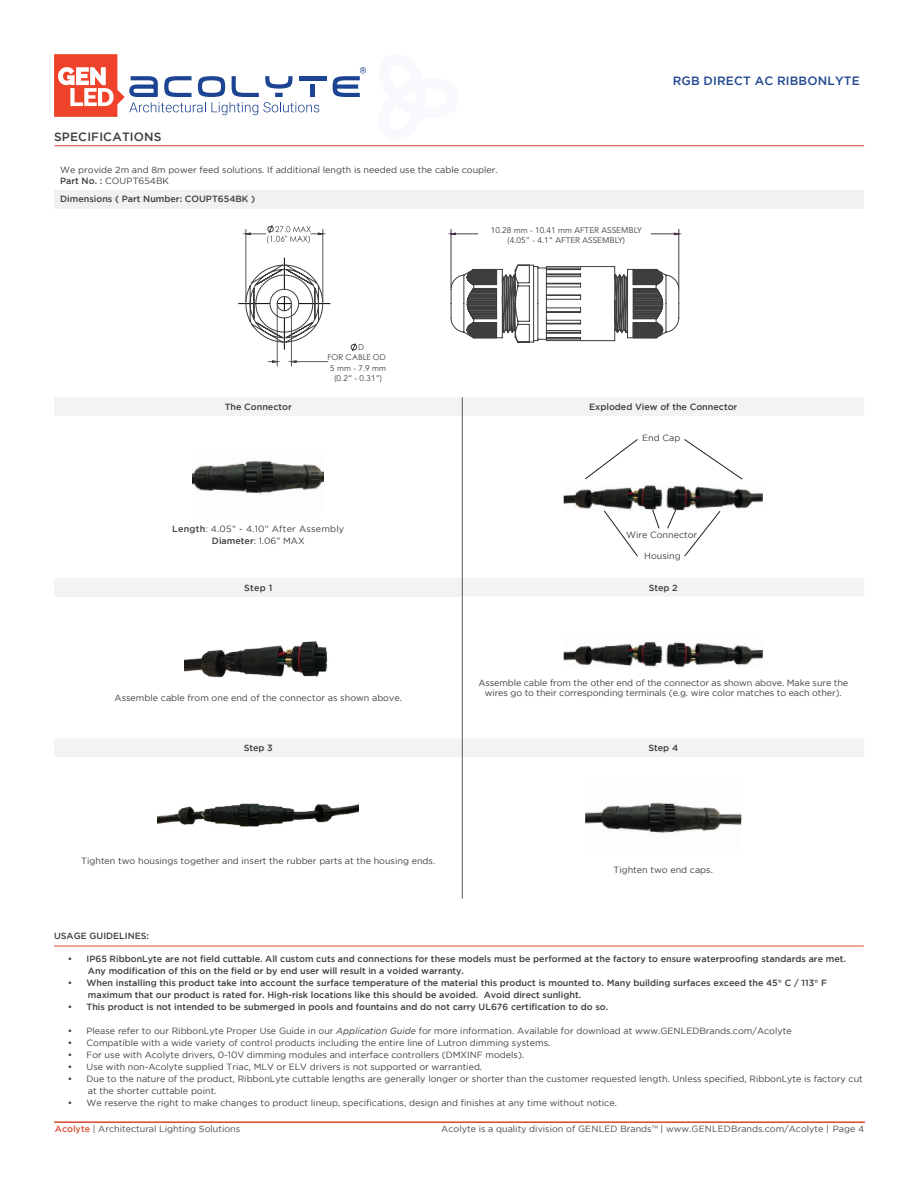
<style>
.page{position:relative;width:918px;height:1188px;background:#fff}
.page>*{position:absolute;margin:0;border:0;box-sizing:border-box;transform-origin:0 0}
.t1{font:500 12px "Gotham";letter-spacing:.015em;color:#21478e}
.t2{font:500 12px "Gotham";letter-spacing:.015em;color:#3e3e3f}
.Table_body_text{font:9px/10.8px "Gotham";color:#3e3e3f;text-align:center}
.Bullet_points{font:500 9px/12px "Gotham";color:#3e3e3f}
.t3{font:9px "Gotham";color:#494a4a}
.Table_body_text-2{font:9px "Gotham";letter-spacing:.025em;color:#3e3e3f}
.Table_body_text-3{font:500 9px "Gotham";color:#3e3e3f}
.t4{font:8.25px "Avenir";color:#3e3e3f}
.t5{font:8.1px/9.6px "Century Gothic";color:#3e3e3f}
.s1{font-weight:500}
.s2{font-style:italic}
.s3{font-weight:500;color:#dc5236}
.s4{color:#57585a}
</style>
<div class="page">
<hr style="left:54px;top:145px;width:810px;height:1px;background:#dc5236">
<svg style="left:54px;top:54px;width:265px;height:63px"></svg>
<div style="left:310px;top:85px;width:5px;height:12px;background:#1c4492"></div>
<hr style="left:299px;top:76px;width:27px;height:4px;background:#1c4492">
<svg style="left:333px;top:67px;width:33px;height:30px"></svg>
<hr style="left:54px;top:1122px;width:811px;height:1px;background:#dc5236">
<div style="left:54px;top:190px;width:810px;height:18px;background:#f0f1f2"></div>
<svg style="left:54px;top:578px;width:810px;height:179px"></svg>
<div style="left:55px;top:397px;width:809px;height:19px;background:#f2f3f4"></div>
<hr style="left:462px;top:416px;width:1px;height:162px;background:#57585a">
<svg style="left:462px;top:578px;width:1px;height:19px"></svg>
<hr style="left:462px;top:597px;width:1px;height:141px;background:#57585a">
<svg style="left:462px;top:738px;width:1px;height:19px"></svg>
<hr style="left:462px;top:757px;width:1px;height:142px;background:#57585a">
<hr style="left:239px;top:303px;width:31px;height:1px;background:#000">
<hr style="left:679px;top:229px;width:1px;height:59px;background:#3e3e3f">
<svg style="left:245px;top:225px;width:434px;height:142px"></svg>
<img style="left:193px;top:460px;width:131px;height:34px">
<img style="left:564px;top:485px;width:199px;height:26px">
<svg style="left:684px;top:439px;width:59px;height:41px"></svg>
<svg style="left:585px;top:439px;width:53px;height:41px"></svg>
<svg style="left:652px;top:509px;width:8px;height:20px"></svg>
<svg style="left:603px;top:510px;width:35px;height:47px"></svg>
<svg style="left:684px;top:510px;width:37px;height:47px"></svg>
<svg style="left:667px;top:509px;width:10px;height:20px"></svg>
<img style="left:184px;top:633px;width:148px;height:51px">
<img style="left:564px;top:638px;width:199px;height:30px">
<img style="left:158px;top:803px;width:201px;height:24px">
<img style="left:585px;top:802px;width:156px;height:31px">
<div style="left:330px;top:363px;width:57px;height:20px;background:#fff"></div>
<hr style="left:54px;top:946px;width:810px;height:1px;background:#dc5235">
<p class="t2" style="left:54px;top:129px;width:109px">SPECIFICATIONS</p>
<p class="Table_body_text" style="left:60px;top:164px;width:439px">We provide 2m and 8m power feed solutions. If additional length is needed use the cable coupler.</p>
<p class="Table_body_text" style="left:60px;top:175px;width:110px"><span class="s1">Part No. :</span> COUPT654BK</p>
<p class="Bullet_points" style="left:60px;top:193px;width:196px">Dimensions ( Part Number: COUPT654BK )</p>
<p class="t4" style="left:491px;top:225px;width:152px">10.28 mm - 10.41 mm AFTER ASSEMBLY</p>
<p class="t4" style="left:508px;top:235px;width:119px">(4.05” - 4.1” AFTER ASSEMBLY)</p>
<h1 class="t1" style="left:673px;top:74px;width:189px">RGB DIRECT AC RIBBONLYTE</h1>
<p class="t5" style="left:328px;top:342px;width:60px;text-indent:31px">D<br>FOR CABLE OD</p>
<p class="t4" style="left:330px;top:364px;width:58px">5 mm - 7.9 mm</p>
<p class="t4" style="left:334px;top:374px;width:49px">(0.2” - 0.31”)</p>
<p class="Bullet_points" style="left:225px;top:401px;width:69px">The Connector</p>
<p class="Bullet_points" style="left:589px;top:401px;width:150px">Exploded View of the Connector</p>
<p class="Table_body_text-2" style="left:172px;top:523px;width:173px"><span class="s1">Length</span>: 4.05” - 4.10” After Assembly</p>
<p class="Table_body_text" style="left:212px;top:535px;width:94px"><span class="s1">Diameter</span>: 1.06” MAX</p>
<p class="Table_body_text" style="left:642px;top:433px;width:40px">End Cap</p>
<p class="Table_body_text" style="left:626px;top:529px;width:73px">Wire Connector</p>
<p class="Table_body_text" style="left:644px;top:550px;width:38px">Housing</p>
<p class="Table_body_text-3" style="left:244px;top:582px;width:30px">Step 1</p>
<p class="Bullet_points" style="left:649px;top:581px;width:31px">Step 2</p>
<p class="Table_body_text" style="left:115px;top:693px;width:289px">Assemble cable from one end of the connector as shown above.</p>
<p class="Table_body_text" style="left:478px;top:677px;width:371px">Assemble cable from the other end of the connector as shown above. Make sure the wires go to their corresponding terminals (e.g. wire color matches to each other).</p>
<p class="Bullet_points" style="left:244px;top:741px;width:31px">Step 3</p>
<p class="Bullet_points" style="left:648px;top:741px;width:31px">Step 4</p>
<p class="Table_body_text" style="left:81px;top:855px;width:355px">Tighten two housings together and insert the rubber parts at the housing ends.</p>
<p class="Bullet_points" style="left:54px;top:929px;width:97px">USAGE GUIDELINES:</p>
<p class="Table_body_text" style="left:614px;top:864px;width:101px">Tighten two end caps.</p>
<p class="Bullet_points" style="left:88px;top:953px;width:759px;text-indent:-20px">• IP65 RibbonLyte are not field cuttable. All custom cuts and connections for these models must be performed at the factory to ensure waterproofing standards are met.<br>Any modification of this on the field or by end user will result in a voided warranty.</p>
<p class="Bullet_points" style="left:88px;top:977px;width:741px;text-indent:-20px">• When installing this product take into account the surface temperature of the material this product is mounted to. Many building surfaces exceed the 45° C / 113° F maximum that our product is rated for. High-risk locations like this should be avoided. Avoid direct sunlight.</p>
<p class="Bullet_points" style="left:68px;top:1001px;width:542px">• This product is not intended to be submerged in pools and fountains and do not carry UL676 certification to do so.</p>
<p class="Table_body_text" style="left:68px;top:1026px;width:726px"><span class="s1">•</span> Please refer to our RibbonLyte Proper Use Guide in our <span class="s2">Application Guide</span> for more information. Available for download at www.GENLEDBrands.com/Acolyte</p>
<p class="Table_body_text" style="left:68px;top:1038px;width:484px"><span class="s1">•</span> Compatible with a wide variety of control products including the entire line of Lutron dimming systems.</p>
<p class="Table_body_text" style="left:68px;top:1050px;width:458px"><span class="s1">•</span> For use with Acolyte drivers, 0-10V dimming modules and interface controllers (DMXINF models).</p>
<p class="Table_body_text" style="left:68px;top:1062px;width:416px"><span class="s1">•</span> Use with non-Acolyte supplied Triac, MLV or ELV drivers is not supported or warrantied.</p>
<p class="Table_body_text" style="left:88px;top:1073px;width:776px;line-height:12px;text-align:left;text-indent:-20px"><span class="s1">•</span> Due to the nature of the product, RibbonLyte cuttable lengths are generally longer or shorter than the customer requested length. Unless specified, RibbonLyte is factory cut at the shorter cuttable point.</p>
<p class="Table_body_text" style="left:68px;top:1098px;width:551px"><span class="s1">•</span> We reserve the right to make changes to product lineup, specifications, design and finishes at any time without notice.</p>
<p class="t3" style="left:55px;top:1124px;width:187px"><span class="s3">Acolyte</span> | Architectural Lighting Solutions</p>
<p class="t3" style="left:441px;top:1124px;width:424px">Acolyte is a quality division of GENLED Brands<span class="s4">™</span> | www.GENLEDBrands.com/Acolyte | Page 4</p>
</div>
